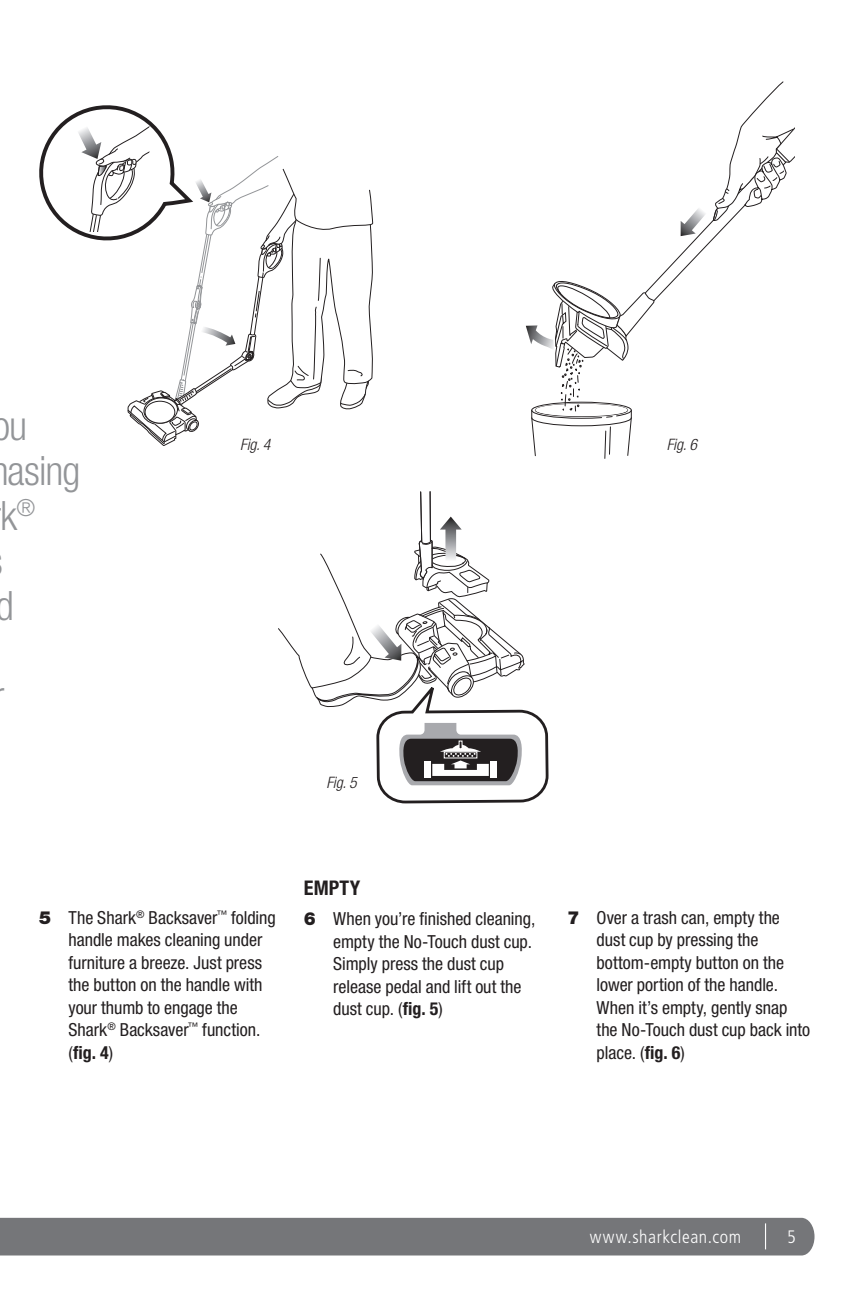
<style>
.page{position:relative;width:851px;height:1296px;background:#fff}
.page>*{position:absolute;margin:0;border:0;box-sizing:border-box;transform-origin:0 0}
.t1{font:300 condensed 40.5px/45px "Helvetica Neue LT Std";letter-spacing:-.02em;color:#939598}
.t2{font:700 condensed 20.25px "Helvetica Neue LT Std";letter-spacing:.005em;color:#231f20}
.t3{font:condensed 18px/22.5px "Helvetica Neue LT Std";color:#231f20}
.t4{font:300 condensed 18px "Frutiger LT Std";letter-spacing:.035em;color:#fff}
.t5{font:italic 300 condensed 15.75px "Helvetica Neue LT Std";letter-spacing:-.01em;color:#231f20}
.s1{font-weight:900;font-stretch:normal}
.s2{font-weight:700}
</style>
<div class="page">
<div style="left:0;top:1218px;width:814px;height:38px;background:#757679"></div>
<svg style="left:278px;top:491px;width:271px;height:313px"></svg>
<svg style="left:39px;top:105px;width:334px;height:341px"></svg>
<svg style="left:526px;top:81px;width:268px;height:378px"></svg>
<h1 class="t1" style="left:-7px;top:402px;width:89px">ou asing k<sup>®</sup></h1>
<h1 class="t1" style="left:-5px;top:582px;width:19px">d</h1>
<h1 class="t1" style="left:-6px;top:672px;width:13px">r</h1>
<p class="t5" style="left:240px;top:436px;width:32px">Fig. 4</p>
<p class="t5" style="left:666px;top:435px;width:32px">Fig. 6</p>
<p class="t5" style="left:326px;top:773px;width:32px">Fig. 5</p>
<p class="t3" style="left:68px;top:906px;width:209px;text-indent:-29px"><span class="s1">5</span> The Shark<sup>®</sup> Backsaver<sup>™</sup> folding handle makes cleaning under furniture a breeze. Just press the button on the handle with your thumb to engage the<br>Shark<sup>®</sup> Backsaver<sup>™</sup> function. (<span class="s2">fig. 4</span>)</p>
<p class="t2" style="left:304px;top:875px;width:58px">EMPTY</p>
<p class="t3" style="left:333px;top:908px;width:204px;text-indent:-29px"><span class="s1">6</span> When you’re finished cleaning, empty the No-Touch dust cup.<br>Simply press the dust cup release pedal and lift out the dust cup. (<span class="s2">fig. 5</span>)</p>
<p class="t3" style="left:596px;top:906px;width:215px;text-indent:-29px"><span class="s1">7</span> Over a trash can, empty the dust cup by pressing the bottom-empty button on the lower portion of the handle.<br>When it’s empty, gently snap the No-Touch dust cup back into place. (<span class="s2">fig. 6</span>)</p>
<p class="t4" style="left:589px;top:1227px;width:153px">www.sharkclean.com</p>
<p class="t4" style="left:787px;top:1227px;width:10px">5</p>
</div>
